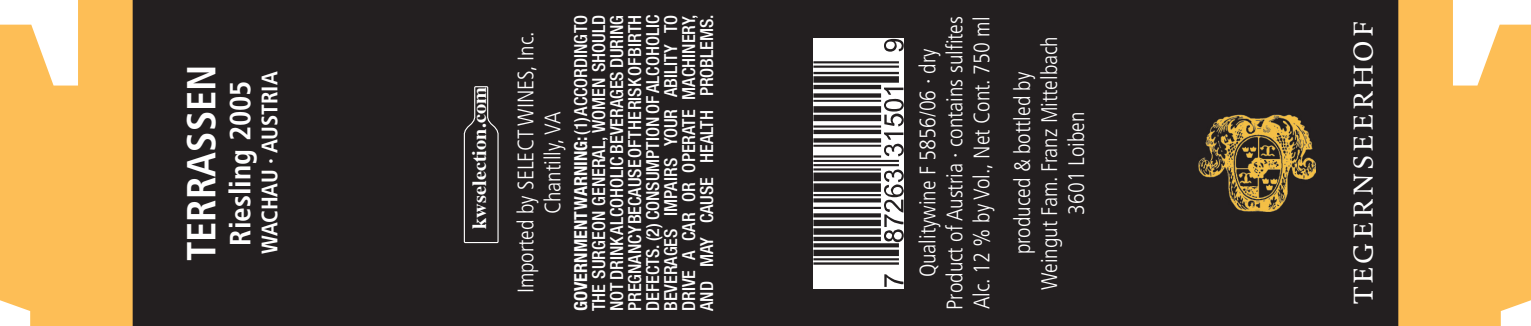
<style>
.page{position:relative;width:1531px;height:326px;background:#fff}
.page>*{position:absolute;margin:0;border:0;box-sizing:border-box;transform-origin:0 0}
.t1{font:180px "Code UPC Red";color:#231f20}
.t2{font:700 condensed 40.5px "Frutiger";color:#fff}
.t3{font:700 condensed 29.25px "Frutiger";color:#fff}
.t4{font:27px "Poppl Pontifex BE";letter-spacing:.175em;color:#fff}
.t5{font:300 condensed 22.5px/27px "Frutiger";color:#fff;text-align:center}
.t6{font:700 condensed 22.5px "Frutiger";color:#fff}
.t7{font:700 20.25px "Times";color:#fff}
.t8{font:500 condensed 18px/18px "Helvetica Neue";color:#fff;text-align:justify}
.s1{font-weight:700}
</style>
<div class="page">
<div style="left:119px;top:0;width:1293px;height:325px;background:#231f20"></div>
<svg style="left:0;top:0;width:133px;height:325px;background:#fcc468"></svg>
<svg style="left:1398px;top:0;width:133px;height:325px;background:#fcc468"></svg>
<img style="left:1198px;top:114px;width:117px;height:97px">
<svg style="left:463px;top:86px;width:36px;height:157px"></svg>
<div style="left:813px;top:38px;width:90px;height:250px;background:#fff"></div>
<h2 class="t2" style="left:177px;top:261px;width:198px;rotate:-90deg">TERRASSEN</h2>
<h3 class="t3" style="left:223px;top:245px;width:166px;rotate:-90deg">Riesling 2005</h3>
<p class="t6" style="left:256px;top:254px;width:184px;rotate:-90deg">WACHAU · AUSTRIA</p>
<p class="t7" style="left:460px;top:228px;width:143px;rotate:-90deg">kwselection.com</p>
<p class="t5" style="left:513px;top:293px;width:263px;rotate:-90deg">Imported by SELECT WINES, Inc.<br>Chantilly, VA</p>
<p class="t8" style="left:572px;top:310px;width:297px;rotate:-90deg"><span class="s1">GOVERNMENT WARNING:</span> (1) ACCORDING TO THE SURGEON GENERAL, WOMEN SHOULD NOT DRINK ALCOHOLIC BEVERAGES DURING PREGNANCY BECAUSE OF THE RISK OF BIRTH DEFECTS. (2) CONSUMPTION OF ALCOHOLIC BEVERAGES IMPAIRS YOUR ABILITY TO DRIVE A CAR OR OPERATE MACHINERY, AND MAY CAUSE HEALTH PROBLEMS.</p>
<h1 class="t1" style="left:736px;top:288px;width:251px;rotate:-90deg">7&lt;SIHCGD=dbfabu&gt;9</h1>
<p class="t5" style="left:914px;top:309px;width:295px;rotate:-90deg">Qualitywine F 5856/06 · dry<br>Product of Austria · contains sulfites<br>Alc. 12 % by Vol., Net Cont. 750 ml</p>
<p class="t5" style="left:1009px;top:289px;width:255px;rotate:-90deg">produced &amp; bottled by<br>Weingut Fam. Franz Mittelbach<br>3601 Loiben</p>
<h3 class="t4" style="left:1347px;top:304px;width:283px;rotate:-90deg">TEGERNSEERHOF</h3>
</div>
